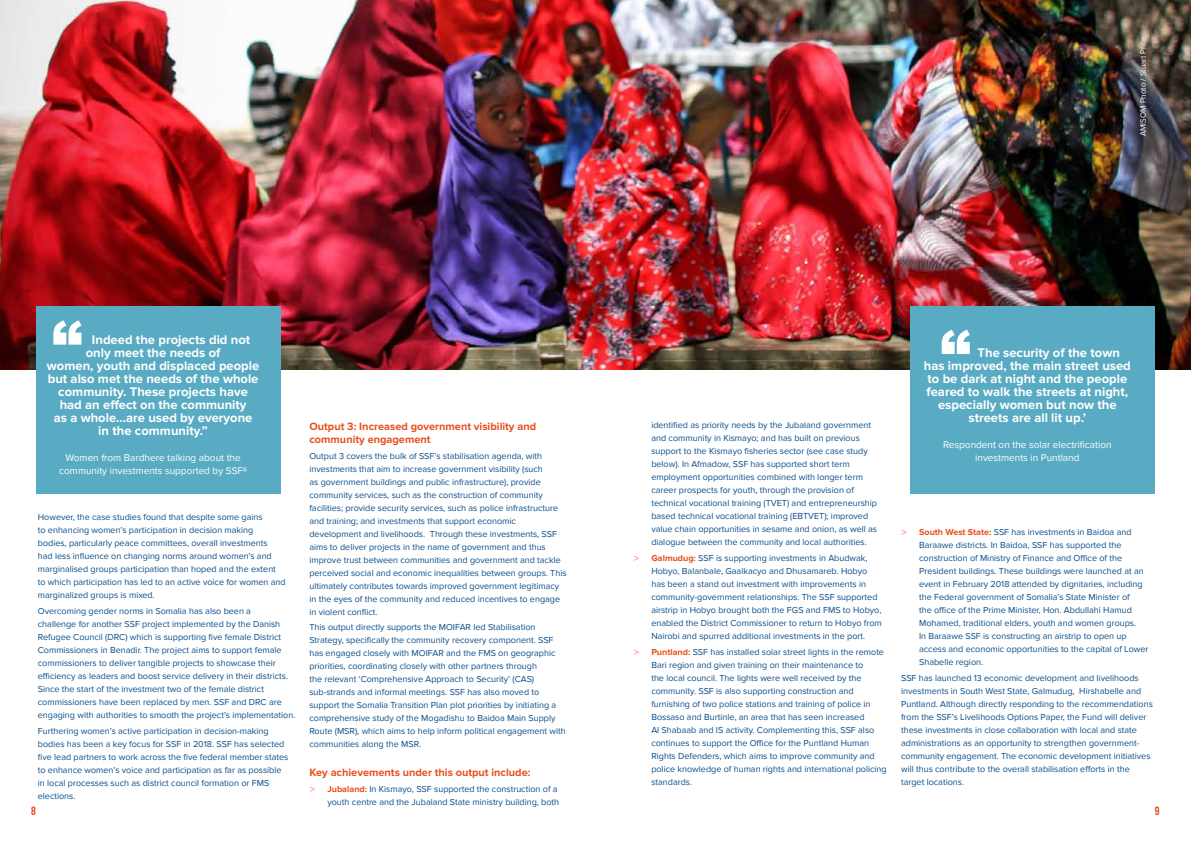
<style>
.page{position:relative;width:1191px;height:842px;background:#fff}
.page>*{position:absolute;margin:0;border:0;box-sizing:border-box;transform-origin:0 0}
.t1{font:900 61px "Arial";color:#fff}
.t2{font:700 13px "Proxima Nova";color:#fff}
.t3{font:700 12px "Bebas Neue";color:#e94e1b}
.t4{font:700 11px/13px "Proxima Nova";color:#e94e1b}
.t5{font:10px/13px "Proxima Nova";color:#fff;text-align:center}
.t6{font:9px/13px "Proxima Nova";color:#0a4e8a}
.t7{font:8px "Proxima Nova";color:#fff}
.s1{font-family:"Avenir";font-weight:300;color:#e94e1b}
.s2{font-weight:700;color:#e94e1b}
</style>
<div class="page">
<img style="left:0;top:0;width:1191px;height:369px">
<div style="left:36px;top:306px;width:245px;height:187px;background:#59abc3"></div>
<div style="left:910px;top:306px;width:245px;height:187px;background:#59abc3"></div>
<p class="t7" style="left:1138px;top:136px;width:102px;rotate:-90deg">AMISOM Photo / Stuart Price</p>
<h1 class="t1" style="left:52px;top:299px;width:32px">“</h1>
<h1 class="t1" style="left:940px;top:308px;width:32px">“</h1>
<h2 class="t2" style="left:92px;top:332px;width:160px">Indeed the projects did not</h2>
<h2 class="t2" style="left:86px;top:345px;width:136px">only meet the needs of</h2>
<h2 class="t2" style="left:47px;top:358px;width:214px">women, youth and displaced people</h2>
<h2 class="t2" style="left:48px;top:371px;width:212px">but also met the needs of the whole</h2>
<h2 class="t2" style="left:58px;top:384px;width:191px">community. These projects have</h2>
<h2 class="t2" style="left:60px;top:397px;width:188px">had an effect on the community</h2>
<h2 class="t2" style="left:54px;top:410px;width:200px">as a whole…are used by everyone</h2>
<h2 class="t2" style="left:98px;top:423px;width:111px">in the community.”</h2>
<p class="t5" style="left:59px;top:451px;width:189px">Women from Bardhere talking about the community investments supported by SSF6</p>
<h2 class="t2" style="left:977px;top:345px;width:144px">The security of the town</h2>
<h2 class="t2" style="left:924px;top:358px;width:208px">has improved, the main street used</h2>
<h2 class="t2" style="left:927px;top:371px;width:201px">to be dark at night and the people</h2>
<h2 class="t2" style="left:926px;top:384px;width:203px">feared to walk the streets at night,</h2>
<h2 class="t2" style="left:938px;top:397px;width:180px">especially women but now the</h2>
<h2 class="t2" style="left:968px;top:410px;width:119px">streets are all lit up.’</h2>
<p class="t5" style="left:943px;top:438px;width:170px">Respondent on the solar electrification investments in Puntland</p>
<p class="t6" style="left:651px;top:419px;width:227px">identified as priority needs by the Jubaland government and community in Kismayo; and has built on previous support to the Kismayo fisheries sector (see case study below). In Afmadow, SSF has supported short term employment opportunities combined with longer term career prospects for youth, through the provision of technical vocational training (TVET) and entrepreneurship based technical vocational training (EBTVET); improved value chain opportunities in sesame and onion, as well as dialogue between the community and local authorities.</p>
<p class="t6" style="left:651px;top:551px;width:232px;text-indent:-18px"><span class="s1">&gt;</span> <span class="s2">Galmudug:</span> SSF is supporting investments in Abudwak, Hobyo, Balanbale, Gaalkacyo and Dhusamareb. Hobyo has been a stand out investment with improvements in community-government relationships. The SSF supported airstrip in Hobyo brought both the FGS and FMS to Hobyo, enabled the District Commissioner to return to Hobyo from Nairobi and spurred additional investments in the port.</p>
<p class="t6" style="left:651px;top:645px;width:237px;text-indent:-18px"><span class="s1">&gt;</span> <span class="s2">Puntland:</span> SSF has installed solar street lights in the remote Bari region and given training on their maintenance to<br>the local council. The lights were well received by the community. SSF is also supporting construction and furnishing of two police stations and training of police in Bossaso and Burtinle, an area that has seen increased<br>Al Shabaab and IS activity. Complementing this, SSF also continues to support the Office for the Puntland Human Rights Defenders, which aims to improve community and police knowledge of human rights and international policing standards.</p>
<p class="t4" style="left:309px;top:420px;width:228px">Output 3: Increased government visibility and community engagement</p>
<p class="t6" style="left:309px;top:449px;width:259px">Output 3 covers the bulk of SSF’s stabilisation agenda, with investments that aim to increase government visibility (such<br>as government buildings and public infrastructure), provide community services, such as the construction of community facilities; provide security services, such as police infrastructure and training; and investments that support economic development and livelihoods. Through these investments, SSF aims to deliver projects in the name of government and thus improve trust between communities and government and tackle perceived social and economic inequalities between groups. This ultimately contributes towards improved government legitimacy in the eyes of the community and reduced incentives to engage in violent conflict.</p>
<p class="t6" style="left:309px;top:621px;width:258px">This output directly supports the MOIFAR led Stabilisation Strategy, specifically the community recovery component. SSF has engaged closely with MOIFAR and the FMS on geographic priorities, coordinating closely with other partners through<br>the relevant ‘Comprehensive Approach to Security’ (CAS) sub-strands and informal meetings. SSF has also moved to support the Somalia Transition Plan plot priorities by initiating a comprehensive study of the Mogadishu to Baidoa Main Supply Route (MSR), which aims to help inform political engagement with communities along the MSR.</p>
<p class="t4" style="left:309px;top:766px;width:223px">Key achievements under this output include:</p>
<p class="t6" style="left:309px;top:783px;width:251px;text-align:right"><span class="s1">&gt;</span> <span class="s2">Jubaland:</span> In Kismayo, SSF supported the construction of a youth centre and the Jubaland State ministry building, both</p>
<p class="t6" style="left:38px;top:511px;width:249px">However, the case studies found that despite some gains<br>to enhancing women’s participation in decision making<br>bodies, particularly peace committees, overall investments<br>had less influence on changing norms around women’s and marginalised groups participation than hoped and the extent to which participation has led to an active voice for women and marginalized groups is mixed.</p>
<p class="t6" style="left:38px;top:604px;width:259px">Overcoming gender norms in Somalia has also been a<br>challenge for another SSF project implemented by the Danish Refugee Council (DRC) which is supporting five female District Commissioners in Benadir. The project aims to support female commissioners to deliver tangible projects to showcase their efficiency as leaders and boost service delivery in their districts.<br>Since the start of the investment two of the female district commissioners have been replaced by men. SSF and DRC are engaging with authorities to smooth the project’s implementation.</p>
<p class="t6" style="left:38px;top:724px;width:252px">Furthering women’s active participation in decision-making bodies has been a key focus for SSF in 2018. SSF has selected five lead partners to work across the five federal member states to enhance women’s voice and participation as far as possible in local processes such as district council formation or FMS elections.</p>
<p class="t6" style="left:919px;top:525px;width:231px;text-indent:-18px"><span class="s1">&gt;</span> <span class="s2">South West State:</span> SSF has investments in Baidoa and Baraawe districts. In Baidoa, SSF has supported the construction of Ministry of Finance and Office of the President buildings. These buildings were launched at an event in February 2018 attended by dignitaries, including the Federal government of Somalia’s State Minister of<br>the office of the Prime Minister, Hon. Abdullahi Hamud Mohamed, traditional elders, youth and women groups.<br>In Baraawe SSF is constructing an airstrip to open up access and economic opportunities to the capital of Lower Shabelle region.</p>
<p class="t6" style="left:901px;top:671px;width:253px">SSF has launched 13 economic development and livelihoods investments in South West State, Galmudug, Hirshabelle and Puntland. Although directly responding to the recommendations from the SSF’s Livelihoods Options Paper, the Fund will deliver these investments in close collaboration with local and state administrations as an opportunity to strengthen government&shy;community engagement. The economic development initiatives will thus contribute to the overall stabilisation efforts in the target locations.</p>
<h3 class="t3" style="left:31px;top:804px;width:6px">8</h3>
<h3 class="t3" style="left:1155px;top:804px;width:6px">9</h3>
</div>
